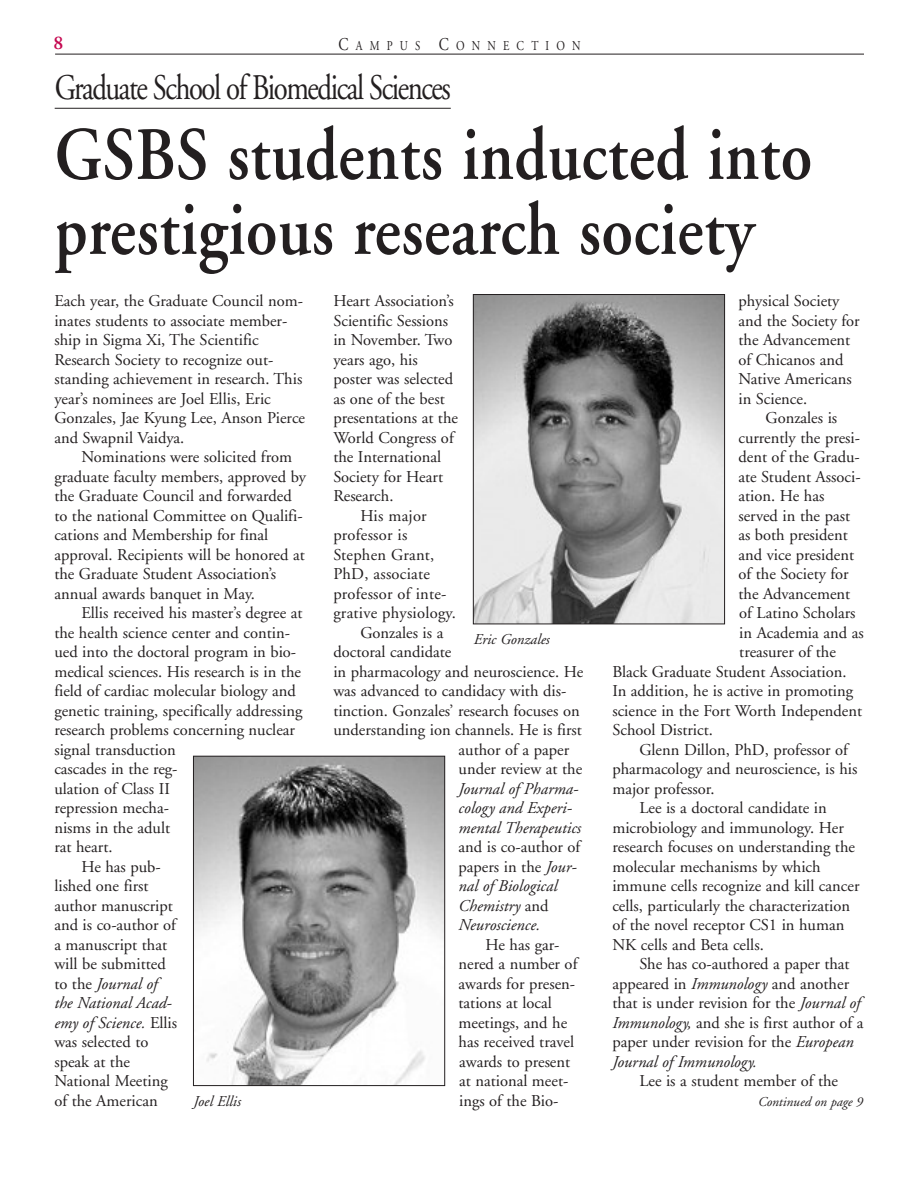
<style>
.page{position:relative;width:918px;height:1188px;background:#fff}
.page>*{position:absolute;margin:0;border:0;box-sizing:border-box;transform-origin:0 0}
.t1{font:600 75px/75px "Adobe Garamond";letter-spacing:.01em;color:#231f20;scale:.85 1}
.t2{font:36px "Adobe Garamond";letter-spacing:-.05em;color:#231f20;scale:.8 1}
.t3{font:600 19.5px "Adobe Garamond";color:#c50750}
.t4{font:16.5px/19.5px "Adobe Garamond";color:#231f20}
.t5{font:italic 16.5px/19.5px "Adobe Garamond";color:#231f20}
.t6{font:italic 15px "Adobe Garamond";color:#231f20}
.t7{font:13.5px "Adobe Garamond";letter-spacing:.665em;color:#231f20;scale:.8 1}
.t8{font:italic 13.5px "Adobe Garamond";color:#231f20}
.s1{font-size:18px}
.s2{font-style:italic}
.s3{font-style:normal}
</style>
<div class="page">
<hr style="left:55px;top:54px;width:809px;height:1px;background:#231f20">
<hr style="left:55px;top:108px;width:396px;height:1px;background:#231f20">
<img style="left:475px;top:296px;width:248px;height:326px">
<div style="left:473px;top:294px;width:252px;height:330px;border:1px solid #231f20"></div>
<img style="left:195px;top:758px;width:248px;height:326px">
<div style="left:193px;top:756px;width:252px;height:330px;border:1px solid #231f20"></div>
<p class="t3" style="left:54px;top:36px;width:11px">8</p>
<p class="t7" style="left:339px;top:40px;width:304px"><span class="s1">C</span>AMPUS <span class="s1">C</span>ONNECTION</p>
<h2 class="t2" style="left:55px;top:73px;width:497px">Graduate School of Biomedical Sciences</h2>
<h1 class="t1" style="left:55px;top:124px;width:893px">GSBS students inducted into prestigious research society</h1>
<p class="t4" style="left:738px;top:293px;width:123px">physical Society and the Society for the Advancement of Chicanos and<br>Native Americans in Science.</p>
<p class="t4" style="left:765px;top:410px;width:73px">Gonzales is</p>
<p class="t4" style="left:738px;top:429px;width:123px">currently the presi-</p>
<p class="t4" style="left:738px;top:449px;width:123px">dent of the Gradu-</p>
<p class="t4" style="left:738px;top:468px;width:124px">ate Student Associ-</p>
<p class="t4" style="left:738px;top:488px;width:87px">ation. He has</p>
<p class="t4" style="left:738px;top:507px;width:113px">served in the past</p>
<p class="t4" style="left:738px;top:527px;width:111px">as both president</p>
<p class="t4" style="left:738px;top:546px;width:117px">and vice president</p>
<p class="t4" style="left:738px;top:566px;width:112px">of the Society for</p>
<p class="t4" style="left:738px;top:585px;width:113px">the Advancement</p>
<p class="t4" style="left:739px;top:605px;width:118px">of Latino Scholars</p>
<p class="t4" style="left:739px;top:624px;width:126px">in Academia and as</p>
<p class="t4" style="left:739px;top:644px;width:98px">treasurer of the</p>
<p class="t4" style="left:612px;top:663px;width:236px">Black Graduate Student Association.</p>
<p class="t4" style="left:612px;top:683px;width:242px">In addition, he is active in promoting</p>
<p class="t4" style="left:612px;top:702px;width:251px">science in the Fort Worth Independent</p>
<p class="t4" style="left:612px;top:722px;width:102px">School District.</p>
<p class="t4" style="left:639px;top:741px;width:210px">Glenn Dillon, PhD, professor of</p>
<p class="t4" style="left:612px;top:761px;width:247px">pharmacology and neuroscience, is his</p>
<p class="t4" style="left:612px;top:780px;width:104px">major professor.</p>
<p class="t4" style="left:639px;top:800px;width:189px">Lee is a doctoral candidate in</p>
<p class="t4" style="left:612px;top:819px;width:233px">microbiology and immunology. Her</p>
<p class="t4" style="left:612px;top:839px;width:244px">research focuses on understanding the</p>
<p class="t4" style="left:612px;top:858px;width:210px">molecular mechanisms by which</p>
<p class="t4" style="left:612px;top:878px;width:249px">immune cells recognize and kill cancer</p>
<p class="t4" style="left:612px;top:897px;width:239px">cells, particularly the characterization</p>
<p class="t4" style="left:612px;top:917px;width:234px">of the novel receptor CS1 in human</p>
<p class="t4" style="left:612px;top:936px;width:153px">NK cells and Beta cells.</p>
<p class="t4" style="left:639px;top:956px;width:212px">She has co-authored a paper that</p>
<p class="t4" style="left:612px;top:975px;width:238px">appeared in <span class="s2">Immunology</span> and another</p>
<p class="t4" style="left:612px;top:995px;width:250px">that is under revision for the <span class="s2">Journal of</span></p>
<p class="t4" style="left:612px;top:1014px;width:253px"><span class="s2">Immunology,</span> and she is first author of a</p>
<p class="t4" style="left:612px;top:1034px;width:243px">paper under revision for the <span class="s2">European</span></p>
<p class="t5" style="left:612px;top:1053px;width:146px">Journal of Immunology.</p>
<p class="t4" style="left:639px;top:1073px;width:200px">Lee is a student member of the</p>
<p class="t4" style="left:54px;top:293px;width:252px">Each year, the Graduate Council nom&shy;inates students to associate member&shy;ship in Sigma Xi, The Scientific Research Society to recognize out&shy;standing achievement in research. This year’s nominees are Joel Ellis, Eric Gonzales, Jae Kyung Lee, Anson Pierce and Swapnil Vaidya.</p>
<p class="t4" style="left:54px;top:449px;width:253px;text-indent:27px">Nominations were solicited from graduate faculty members, approved by the Graduate Council and forwarded to the national Committee on Qualifi&shy;cations and Membership for final approval. Recipients will be honored at the Graduate Student Association’s annual awards banquet in May.</p>
<p class="t4" style="left:81px;top:605px;width:223px">Ellis received his master’s degree at</p>
<p class="t4" style="left:54px;top:624px;width:237px">the health science center and contin-</p>
<p class="t4" style="left:54px;top:644px;width:243px">ued into the doctoral program in bio-</p>
<p class="t4" style="left:54px;top:663px;width:248px">medical sciences. His research is in the</p>
<p class="t4" style="left:54px;top:683px;width:243px">field of cardiac molecular biology and</p>
<p class="t4" style="left:54px;top:702px;width:250px">genetic training, specifically addressing</p>
<p class="t4" style="left:54px;top:722px;width:242px">research problems concerning nuclear</p>
<p class="t4" style="left:54px;top:741px;width:123px">signal transduction</p>
<p class="t4" style="left:54px;top:761px;width:125px">cascades in the reg-</p>
<p class="t4" style="left:54px;top:780px;width:117px">ulation of Class II</p>
<p class="t4" style="left:54px;top:800px;width:116px">repression mecha-</p>
<p class="t4" style="left:54px;top:819px;width:117px">nisms in the adult</p>
<p class="t4" style="left:54px;top:839px;width:60px">rat heart.</p>
<p class="t4" style="left:81px;top:858px;width:81px">He has pub-</p>
<p class="t4" style="left:54px;top:878px;width:96px">lished one first</p>
<p class="t4" style="left:54px;top:897px;width:120px">author manuscript</p>
<p class="t4" style="left:54px;top:917px;width:123px">and is co-author of</p>
<p class="t4" style="left:54px;top:936px;width:114px">a manuscript that</p>
<p class="t4" style="left:54px;top:956px;width:113px">will be submitted</p>
<p class="t5" style="left:54px;top:975px;width:105px"><span class="s3">to the</span> Journal of</p>
<p class="t5" style="left:54px;top:995px;width:119px">the National Acad-</p>
<p class="t5" style="left:54px;top:1014px;width:124px">emy of Science. <span class="s3">Ellis</span></p>
<p class="t4" style="left:54px;top:1034px;width:96px">was selected to</p>
<p class="t4" style="left:54px;top:1053px;width:77px">speak at the</p>
<p class="t4" style="left:54px;top:1073px;width:115px">National Meeting</p>
<p class="t4" style="left:54px;top:1092px;width:105px">of the American</p>
<p class="t4" style="left:333px;top:293px;width:122px">Heart Association’s</p>
<p class="t4" style="left:333px;top:312px;width:116px">Scientific Sessions</p>
<p class="t4" style="left:333px;top:332px;width:121px">in November. Two</p>
<p class="t4" style="left:333px;top:351px;width:86px">years ago, his</p>
<p class="t4" style="left:333px;top:371px;width:121px">poster was selected</p>
<p class="t4" style="left:333px;top:390px;width:113px">as one of the best</p>
<p class="t4" style="left:333px;top:410px;width:126px">presentations at the</p>
<p class="t4" style="left:333px;top:429px;width:122px">World Congress of</p>
<p class="t4" style="left:333px;top:449px;width:109px">the International</p>
<p class="t4" style="left:333px;top:468px;width:111px">Society for Heart</p>
<p class="t4" style="left:333px;top:488px;width:62px">Research.</p>
<p class="t4" style="left:360px;top:507px;width:68px">His major</p>
<p class="t4" style="left:333px;top:527px;width:76px">professor is</p>
<p class="t4" style="left:333px;top:546px;width:103px">Stephen Grant,</p>
<p class="t4" style="left:333px;top:566px;width:98px">PhD, associate</p>
<p class="t4" style="left:333px;top:585px;width:115px">professor of inte-</p>
<p class="t4" style="left:333px;top:605px;width:124px">grative physiology.</p>
<p class="t4" style="left:360px;top:624px;width:85px">Gonzales is a</p>
<p class="t4" style="left:333px;top:644px;width:120px">doctoral candidate</p>
<p class="t4" style="left:333px;top:663px;width:251px">in pharmacology and neuroscience. He</p>
<p class="t4" style="left:333px;top:683px;width:234px">was advanced to candidacy with dis-</p>
<p class="t4" style="left:333px;top:702px;width:248px">tinction. Gonzales’ research focuses on</p>
<p class="t4" style="left:333px;top:722px;width:250px">understanding ion channels. He is first</p>
<p class="t4" style="left:459px;top:741px;width:112px">author of a paper</p>
<p class="t4" style="left:459px;top:761px;width:125px">under review at the</p>
<p class="t5" style="left:459px;top:780px;width:124px">Journal of Pharma&shy;cology and Experi&shy;mental Therapeutics</p>
<p class="t5" style="left:459px;top:839px;width:123px"><span class="s3">and is co-author of papers in the</span> Jour&shy;nal of Biological<br>Chemistry <span class="s3">and<br></span>Neuroscience.</p>
<p class="t4" style="left:459px;top:936px;width:120px;text-indent:27px">He has gar&shy;nered a number of awards for presen&shy;tations at local meetings, and he has received travel awards to present at national meet&shy;ings of the Bio-</p>
<p class="t6" style="left:474px;top:633px;width:78px">Eric Gonzales</p>
<p class="t6" style="left:194px;top:1095px;width:49px">Joel Ellis</p>
<p class="t8" style="left:758px;top:1096px;width:107px">Continued on page 9</p>
</div>
